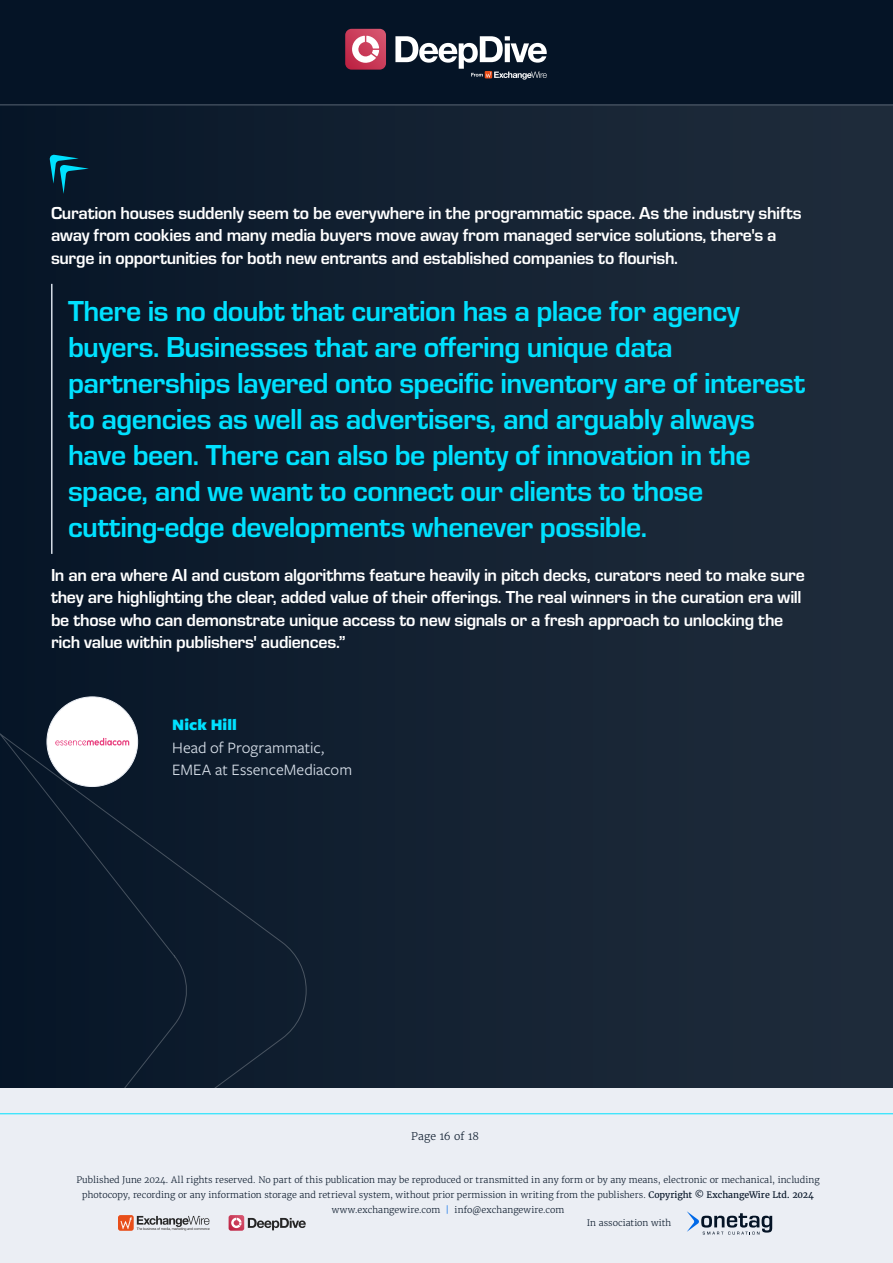
<style>
.page{position:relative;width:893px;height:1263px;background:#fff}
.page>*{position:absolute;margin:0;border:0;box-sizing:border-box;transform-origin:0 0}
.t1{font:700 30px/36px "Eurostile";letter-spacing:-.02em;color:#00e1ff}
.t2{font:700 18px/22.5px "Eurostile";letter-spacing:-.02em;color:#fff}
.t3{font:16.5px/22.5px "Freight Sans Pro";color:#d6dee8}
.t4{font:900 16.5px "Freight Sans Pro";letter-spacing:.005em;color:#00e1ff}
.t5{font:300 10.5px "Merriweather";letter-spacing:.01em;color:#051426}
.t6{font:300 8.85px/14.9px "Merriweather";color:#051426;text-align:center}
.s1{font-weight:400}
.s2{color:#0069e8}
</style>
<div class="page">
<div style="left:0;top:105px;width:893px;height:984px;background:linear-gradient(to right,#071628,#202d3c)"></div>
<div style="left:0;top:730px;width:307px;height:359px;background:#0b1a2b"></div>
<div style="left:0;top:0;width:893px;height:105px;background:#051426"></div>
<div style="left:0;top:1089px;width:893px;height:174px;background:#ebeef4"></div>
<hr style="left:0;top:1113px;width:893px;height:1px;background:#00e1ff">
<svg style="left:687px;top:1211px;width:85px;height:23px"></svg>
<div style="left:118px;top:1215px;width:16px;height:16px;background:#e84e1a;border-radius:2px"></div>
<svg style="left:121px;top:1216px;width:89px;height:14px"></svg>
<svg style="left:229px;top:1215px;width:77px;height:16px"></svg>
<hr style="left:0;top:104px;width:893px;height:1px;background:#d6dee8">
<svg style="left:50px;top:155px;width:39px;height:39px;background:#064559"></svg>
<div style="left:47px;top:697px;width:91px;height:89px;background:#fff;border-radius:50%"></div>
<hr style="left:51px;top:284px;width:2px;height:270px;background:#d6dee8">
<svg style="left:55px;top:738px;width:74px;height:7px"></svg>
<svg style="left:395px;top:36px;width:152px;height:44px"></svg>
<svg style="left:345px;top:29px;width:41px;height:41px;background:#cf677d"></svg>
<p class="t2" style="left:51px;top:200px;width:752px">Curation houses suddenly seem to be everywhere in the programmatic space. As the industry shifts away from cookies and many media buyers move away from managed service solutions, there's a surge in opportunities for both new entrants and established companies to flourish.</p>
<p class="t1" style="left:68px;top:291px;width:739px">There is no doubt that curation has a place for agency buyers. Businesses that are offering unique data partnerships layered onto specific inventory are of interest to agencies as well as advertisers, and arguably always have been. There can also be plenty of innovation in the space, and we want to connect our clients to those cutting-edge developments whenever possible.</p>
<p class="t2" style="left:51px;top:562px;width:755px">In an era where AI and custom algorithms feature heavily in pitch decks, curators need to make sure they are highlighting the clear, added value of their offerings. The real winners in the curation era will be those who can demonstrate unique access to new signals or a fresh approach to unlocking the rich value within publishers' audiences.”</p>
<p class="t4" style="left:172px;top:713px;width:66px">Nick Hill</p>
<p class="t3" style="left:172px;top:735px;width:181px">Head of Programmatic,<br>EMEA at EssenceMediacom</p>
<p class="t5" style="left:411px;top:1130px;width:69px">Page 16 of 18</p>
<p class="t6" style="left:76px;top:1172px;width:745px">Published June 2024. All rights reserved. No part of this publication may be reproduced or transmitted in any form or by any means, electronic or mechanical, including photocopy, recording or any information storage and retrieval system, without prior permission in writing from the publishers. <span class="s1">Copyright © ExchangeWire Ltd. 2024 </span>www.exchangewire.com <span class="s2">|</span> info@exchangewire.com</p>
<p class="t6" style="left:587px;top:1216px;width:86px">In association with</p>
</div>
